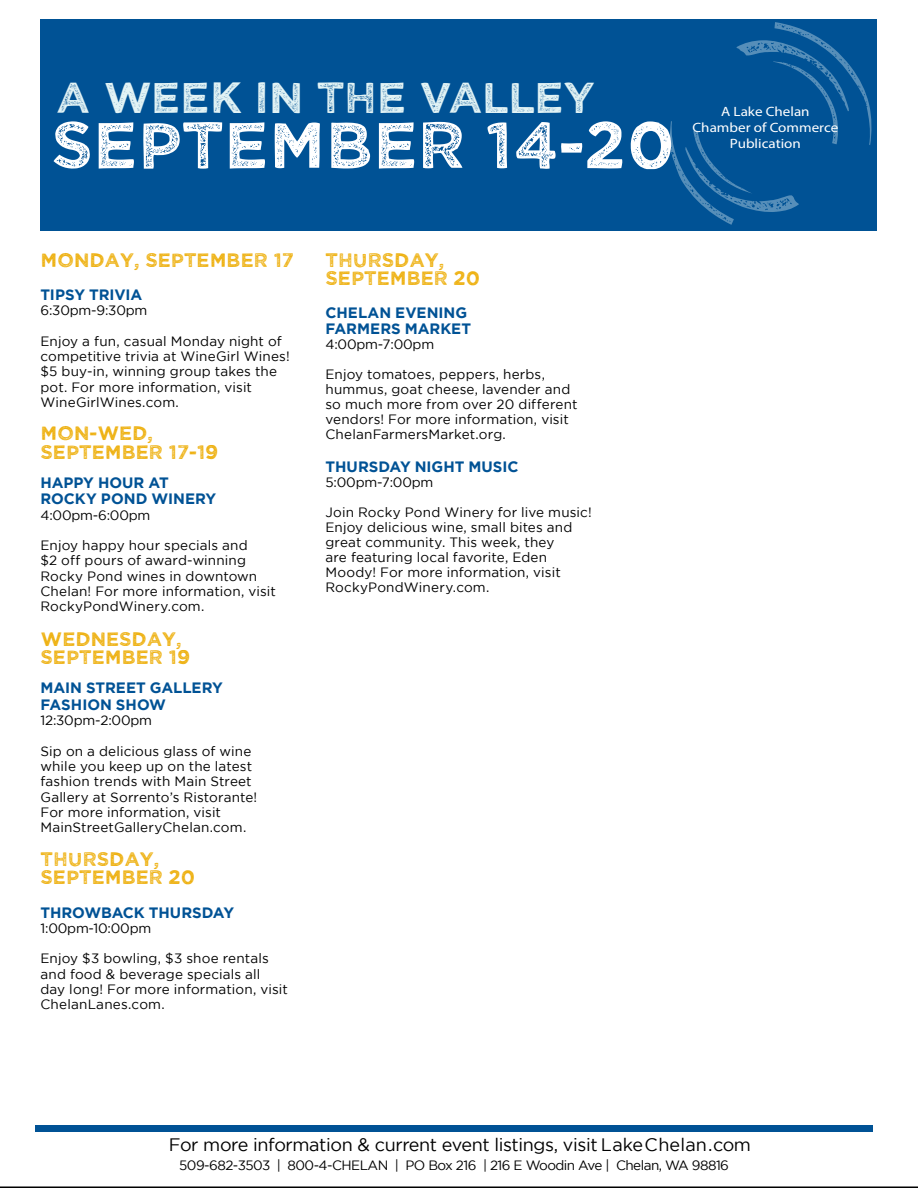
<style>
.page{position:relative;width:918px;height:1188px;background:#fff}
.page>*{position:absolute;margin:0;border:0;box-sizing:border-box;transform-origin:0 0}
.t1{font:66px "Wicked Grit";color:#fff}
.t2{font:43.5px "Wicked Grit";letter-spacing:-.01em;color:#e2f3f5}
.t3{font:19.5px/18.3px "Wicked Grit";color:#eeb111}
.t4{font:18px "Gotham";letter-spacing:-.02em;color:#000}
.t5{font:700 15px/16.8px "Gotham";letter-spacing:-.005em;color:#005295}
.t6{font:13.5px/15.3px "Gotham";letter-spacing:.01em;color:#000}
.t7{font:13.5px "Gotham";letter-spacing:-.015em;color:#000}
.t8{font:13.5px "Gotham";letter-spacing:-.04em;color:#000}
.t9{font:13.5px/16.2px "Myriad Pro";color:#fff;text-align:center;scale:1.12 1}
</style>
<div class="page">
<div style="left:35px;top:1126px;width:837px;height:6px;background:#005295"></div>
<div style="left:40px;top:19px;width:838px;height:212px;background:#005295"></div>
<svg style="left:670px;top:22px;width:202px;height:203px"></svg>
<h2 class="t2" style="left:56px;top:70px;width:541px">A WEEK IN THE VALLEY</h2>
<h1 class="t1" style="left:51px;top:102px;width:625px">SEPTEMBER 14-20</h1>
<p class="t9" style="left:693px;top:103px;width:132px">A Lake Chelan<br>Chamber of Commerce<br>Publication</p>
<h3 class="t3" style="left:40px;top:249px;width:255px">MONDAY, SEPTEMBER 17</h3>
<p class="t5" style="left:40px;top:286px;width:103px">TIPSY TRIVIA</p>
<p class="t7" style="left:40px;top:303px;width:108px">6:30pm-9:30pm</p>
<p class="t6" style="left:40px;top:333px;width:251px">Enjoy a fun, casual Monday night of competitive trivia at WineGirl Wines! $5 buy-in, winning group takes the pot. For more information, visit<br>WineGirlWines.com.</p>
<h3 class="t3" style="left:40px;top:423px;width:179px">MON-WED,<br>SEPTEMBER 17-19</h3>
<p class="t5" style="left:40px;top:474px;width:177px">HAPPY HOUR AT<br>ROCKY POND WINERY</p>
<p class="t7" style="left:40px;top:507px;width:111px">4:00pm-6:00pm</p>
<p class="t6" style="left:40px;top:537px;width:237px">Enjoy happy hour specials and<br>$2 off pours of award-winning<br>Rocky Pond wines in downtown<br>Chelan! For more information, visit<br>RockyPondWinery.com.</p>
<h3 class="t3" style="left:40px;top:629px;width:151px">WEDNESDAY,<br>SEPTEMBER 19</h3>
<p class="t5" style="left:40px;top:679px;width:184px">MAIN STREET GALLERY<br>FASHION SHOW</p>
<p class="t7" style="left:41px;top:713px;width:113px">12:30pm-2:00pm</p>
<p class="t6" style="left:41px;top:743px;width:218px">Sip on a delicious glass of wine while you keep up on the latest fashion trends with Main Street<br>Gallery at Sorrento’s Ristorante!<br>For more information, visit<br>MainStreetGalleryChelan.com.</p>
<h3 class="t3" style="left:40px;top:848px;width:156px">THURSDAY,<br>SEPTEMBER 20</h3>
<p class="t5" style="left:40px;top:903px;width:195px">THROWBACK THURSDAY</p>
<p class="t7" style="left:40px;top:921px;width:112px">1:00pm-10:00pm</p>
<p class="t6" style="left:40px;top:951px;width:249px">Enjoy $3 bowling, $3 shoe rentals and food &amp; beverage specials all day long! For more information, visit<br>ChelanLanes.com.</p>
<h3 class="t3" style="left:326px;top:249px;width:156px">THURSDAY,<br>SEPTEMBER 20</h3>
<p class="t5" style="left:326px;top:304px;width:147px">CHELAN EVENING<br>FARMERS MARKET</p>
<p class="t7" style="left:325px;top:337px;width:110px">4:00pm-7:00pm</p>
<p class="t6" style="left:325px;top:367px;width:253px">Enjoy tomatoes, peppers, herbs, hummus, goat cheese, lavender and so much more from over 20 different vendors! For more information, visit ChelanFarmersMarket.org.</p>
<p class="t5" style="left:326px;top:458px;width:195px">THURSDAY NIGHT MUSIC</p>
<p class="t7" style="left:326px;top:475px;width:109px">5:00pm-7:00pm</p>
<p class="t6" style="left:326px;top:505px;width:268px">Join Rocky Pond Winery for live music!<br>Enjoy delicious wine, small bites and great community. This week, they<br>are featuring local favorite, Eden Moody! For more information, visit RockyPondWinery.com.</p>
<h3 class="t4" style="left:169px;top:1135px;width:584px">For more information &amp; current event listings, visit LakeChelan.com</h3>
<p class="t8" style="left:179px;top:1158px;width:551px">509-682-3503 | 800-4-CHELAN | PO Box 216 | 216 E Woodin Ave | Chelan, WA 98816</p>
</div>
